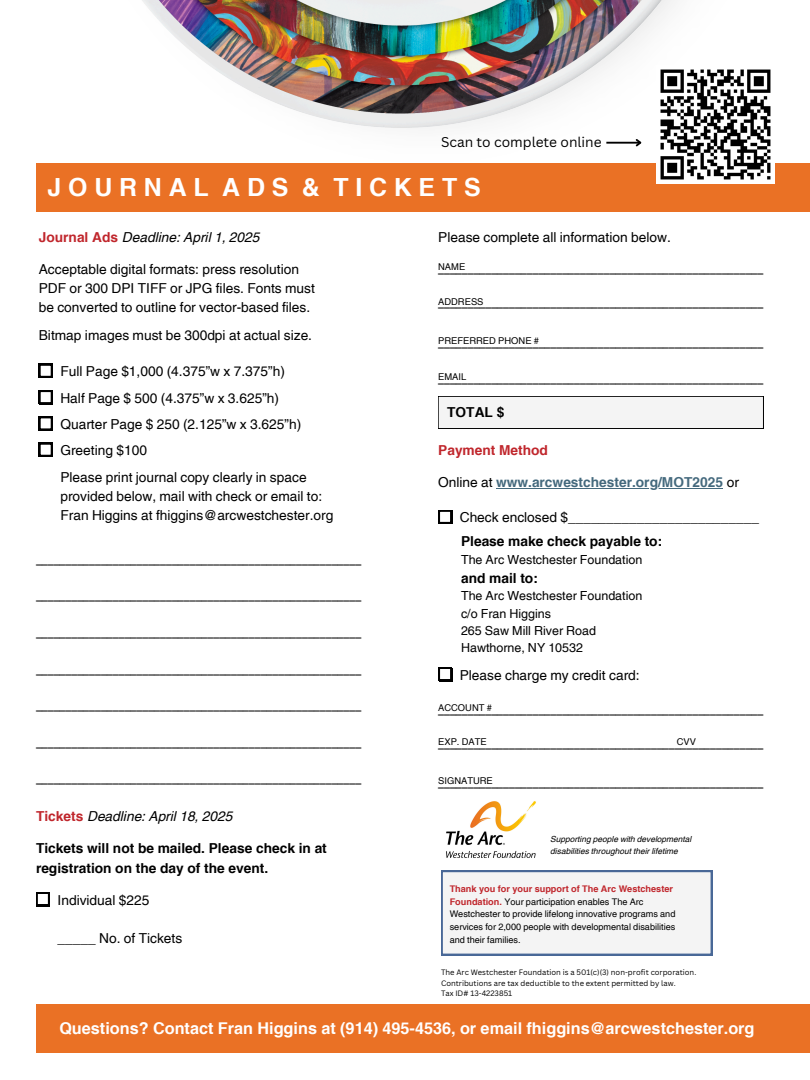
<style>
.page{position:relative;width:810px;height:1080px;background:#fff}
.page>*{position:absolute;margin:0;border:0;box-sizing:border-box;transform-origin:0 0}
.t1{font:700 25px "Helvetica LT Thai";letter-spacing:.27em;color:#fff}
.t2{font:700 16.25px "Helvetica LT Thai";color:#fff}
.t3{font:13.75px "Canva Sans";color:#000}
.t4{font:13.75px/19.2px "Helvetica LT Thai";color:#000}
.t5{font:700 13.75px/19.2px "Helvetica LT Thai";color:#000}
.t6{font:italic 13.75px "Helvetica LT Thai";color:#000}
.t7{font:700 13.75px "Helvetica LT Thai";color:#44697d}
.t8{font:700 13.75px "Helvetica LT Thai";color:#c0262c}
.t9{font:12.5px/17.4px "Helvetica LT Thai";color:#000}
.t10{font:9.38px "Helvetica LT Thai";color:#000}
.t11{font:9.12px "Helvetica LT Thai";color:#000}
.t12{font:700 9.12px "Helvetica LT Thai";color:#c0262c}
.t13{font:italic 8.38px "Helvetica LT Thai";color:#000}
.t14{font:7.62px "Canva Sans";color:#000}
.s1{font-weight:700;font-style:normal;color:#c0262c}
.s2{font-weight:400;color:#000}
.s3{font-weight:700;color:#c0262c}
</style>
<div class="page">
<img style="left:142px;top:0;width:533px;height:128px">
<div style="left:36px;top:163px;width:774px;height:49px;background:#ea7125"></div>
<div style="left:36px;top:1004px;width:774px;height:49px;background:#ea7125"></div>
<img style="left:446px;top:801px;width:90px;height:57px">
<svg style="left:441px;top:870px;width:271px;height:85px"></svg>
<hr style="left:606px;top:142px;width:34px;height:2px;background:#000">
<svg style="left:634px;top:139px;width:8px;height:8px"></svg>
<img style="left:656px;top:66px;width:118px;height:118px">
<div style="left:39px;top:364px;width:14px;height:14px;background:#000"></div>
<svg style="left:40px;top:365px;width:11px;height:11px"></svg>
<div style="left:39px;top:391px;width:14px;height:14px;background:#000"></div>
<div style="left:39px;top:390px;width:14px;height:14px;background:#000"></div>
<svg style="left:40px;top:392px;width:11px;height:11px"></svg>
<div style="left:39px;top:417px;width:14px;height:14px;background:#000"></div>
<svg style="left:40px;top:418px;width:11px;height:11px"></svg>
<div style="left:39px;top:443px;width:14px;height:14px;background:#000"></div>
<svg style="left:40px;top:444px;width:11px;height:11px"></svg>
<svg style="left:36px;top:892px;width:14px;height:14px"></svg>
<div style="left:438px;top:396px;width:325px;height:33px;background:#f4f4f4"></div>
<svg style="left:438px;top:510px;width:14px;height:14px"></svg>
<svg style="left:438px;top:667px;width:14px;height:14px"></svg>
<hr style="left:496px;top:488px;width:227px;height:1px;background:#44697d">
<h5 class="t3" style="left:441px;top:132px;width:162px">Scan to complete online</h5>
<h6 class="t1" style="left:48px;top:172px;width:435px">JOURNAL ADS &amp; TICKETS</h6>
<h3 class="t6" style="left:39px;top:229px;width:222px"><span class="s1">Journal Ads</span> Deadline: April 1, 2025</h3>
<h5 class="t4" style="left:39px;top:259px;width:278px">Acceptable digital formats: press resolution<br>PDF or 300 DPI TIFF or JPG files. Fonts must be converted to outline for vector-based files.</h5>
<h4 class="t4" style="left:39px;top:325px;width:275px">Bitmap images must be 300dpi at actual size.</h4>
<h5 class="t4" style="left:438px;top:227px;width:234px">Please complete all information below.</h5>
<h4 class="t3" style="left:438px;top:259px;width:327px">_______________________________________________________</h4>
<h5 class="t3" style="left:438px;top:293px;width:327px">_______________________________________________________</h5>
<h5 class="t3" style="left:438px;top:332px;width:327px">_______________________________________________________</h5>
<h5 class="t3" style="left:438px;top:369px;width:327px">_______________________________________________________</h5>
<h5 class="t10" style="left:438px;top:262px;width:29px">NAME</h5>
<h6 class="t10" style="left:438px;top:296px;width:47px">ADDRESS</h6>
<p class="t10" style="left:438px;top:335px;width:102px">PREFERRED PHONE #</p>
<p class="t10" style="left:438px;top:372px;width:30px">EMAIL</p>
<h6 class="t5" style="left:447px;top:402px;width:59px">TOTAL $</h6>
<h5 class="t4" style="left:60px;top:362px;width:226px">Full Page $1,000 (4.375”w x 7.375”h)</h5>
<h6 class="t4" style="left:60px;top:388px;width:220px">Half Page $ 500 (4.375”w x 3.625”h)</h6>
<p class="t4" style="left:60px;top:415px;width:242px">Quarter Page $ 250 (2.125”w x 3.625”h)</p>
<p class="t4" style="left:60px;top:441px;width:88px">Greeting $100</p>
<h6 class="t8" style="left:438px;top:443px;width:111px">Payment Method</h6>
<p class="t7" style="left:438px;top:474px;width:302px"><span class="s2">Online at</span> www.arcwestchester.org/MOT2025 <span class="s2">or</span></p>
<h5 class="t4" style="left:60px;top:467px;width:275px">Please print journal copy clearly in space provided below, mail with check or email to:<br>Fran Higgins at fhiggins@arcwestchester.org</h5>
<h6 class="t4" style="left:460px;top:508px;width:301px">Check enclosed $_________________________</h6>
<h5 class="t3" style="left:36px;top:549px;width:327px">_______________________________________________________</h5>
<h5 class="t3" style="left:36px;top:586px;width:327px">_______________________________________________________</h5>
<p class="t3" style="left:36px;top:622px;width:327px">_______________________________________________________</p>
<p class="t3" style="left:36px;top:659px;width:327px">_______________________________________________________</p>
<p class="t3" style="left:36px;top:696px;width:327px">_______________________________________________________</p>
<p class="t3" style="left:36px;top:732px;width:327px">_______________________________________________________</p>
<p class="t3" style="left:36px;top:769px;width:327px">_______________________________________________________</p>
<p class="t6" style="left:36px;top:809px;width:198px"><span class="s1">Tickets</span> Deadline: April 18, 2025</p>
<p class="t5" style="left:36px;top:839px;width:292px">Tickets will not be mailed. Please check in at registration on the day of the event.</p>
<h6 class="t4" style="left:58px;top:890px;width:93px">Individual $225</h6>
<p class="t4" style="left:58px;top:929px;width:126px">_____ No. of Tickets</p>
<p class="t5" style="left:461px;top:532px;width:203px">Please make check payable to:</p>
<p class="t9" style="left:461px;top:551px;width:183px">The Arc Westchester Foundation</p>
<p class="t5" style="left:461px;top:568px;width:78px">and mail to:</p>
<p class="t9" style="left:461px;top:587px;width:183px">The Arc Westchester Foundation c/o Fran Higgins<br>265 Saw Mill River Road<br>Hawthorne, NY 10532</p>
<p class="t4" style="left:460px;top:665px;width:181px">Please charge my credit card:</p>
<p class="t10" style="left:438px;top:702px;width:55px">ACCOUNT #</p>
<p class="t10" style="left:438px;top:736px;width:50px">EXP. DATE</p>
<p class="t10" style="left:677px;top:736px;width:21px">CVV</p>
<p class="t10" style="left:438px;top:775px;width:56px">SIGNATURE</p>
<p class="t3" style="left:438px;top:699px;width:327px">_______________________________________________________</p>
<p class="t3" style="left:438px;top:733px;width:327px">_______________________________________________________</p>
<p class="t3" style="left:438px;top:772px;width:327px">_______________________________________________________</p>
<h5 class="t13" style="left:550px;top:834px;width:143px">Supporting people with developmental</h5>
<h5 class="t13" style="left:550px;top:846px;width:129px">disabilities throughout their lifetime</h5>
<p class="t12" style="left:450px;top:884px;width:225px">Thank you for your support of The Arc Westchester</p>
<h5 class="t11" style="left:450px;top:896px;width:195px"><span class="s3">Foundation.</span> Your participation enables The Arc</h5>
<p class="t11" style="left:450px;top:909px;width:227px">Westchester to provide lifelong innovative programs and</p>
<p class="t11" style="left:450px;top:922px;width:227px">services for 2,000 people with developmental disabilities</p>
<h1 class="t11" style="left:450px;top:934px;width:73px">and their families.</h1>
<h5 class="t14" style="left:441px;top:967px;width:257px">The Arc Westchester Foundation is a 501(c)(3) non-profit corporation.</h5>
<h5 class="t14" style="left:441px;top:977px;width:236px">Contributions are tax deductible to the extent permitted by law.</h5>
<h5 class="t14" style="left:441px;top:988px;width:73px">Tax ID# 13-4223851</h5>
<p class="t2" style="left:59px;top:1019px;width:697px">Questions? Contact Fran Higgins at (914) 495-4536, or email fhiggins@arcwestchester.org</p>
</div>
